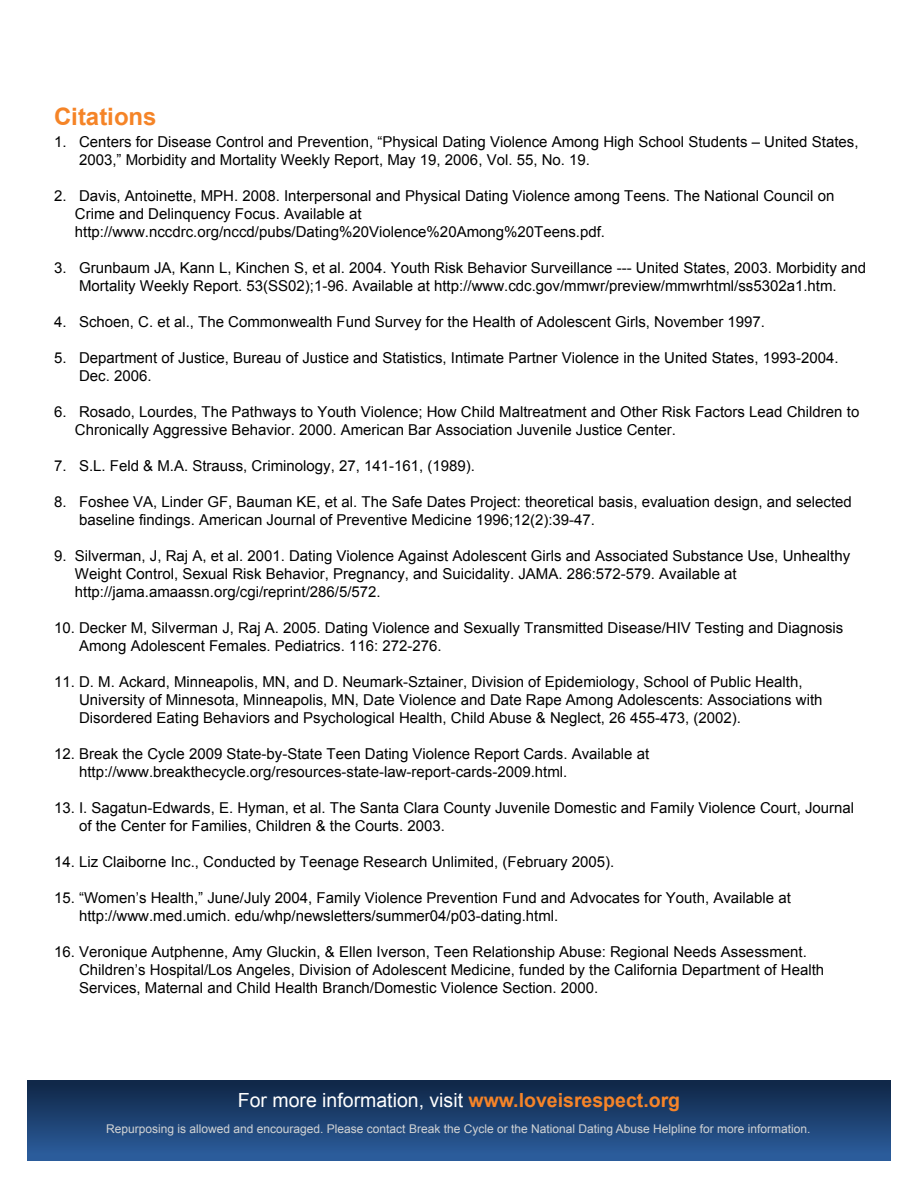
<style>
.page{position:relative;width:918px;height:1188px;background:#fff}
.page>*{position:absolute;margin:0;border:0;box-sizing:border-box;transform-origin:0 0}
.t1{font:700 24px "Arial";color:#f58427}
.t2{font:19.5px "Arial";color:#fff}
.t3{font:15px/18px "Arial";color:#000}
.t4{font:12px "Arial";color:#d1d3d4}
.s1{font-weight:700;color:#f68428}
</style>
<div class="page">
<div style="left:27px;top:1080px;width:864px;height:81px;background:linear-gradient(to bottom,#0e2544,#2d60a1)"></div>
<h1 class="t1" style="left:54px;top:101px;width:104px">Citations</h1>
<p class="t3" style="left:79px;top:133px;width:781px;text-indent:-25px">1. Centers for Disease Control and Prevention, “Physical Dating Violence Among High School Students – United States,<br>2003,” Morbidity and Mortality Weekly Report, May 19, 2006, Vol. 55, No. 19.</p>
<p class="t3" style="left:75px;top:187px;width:761px;text-indent:-21px">2. Davis, Antoinette, MPH. 2008. Interpersonal and Physical Dating Violence among Teens. The National Council on<br>Crime and Delinquency Focus. Available at http://www.nccdrc.org/nccd/pubs/Dating%20Violence%20Among%20Teens.pdf.</p>
<p class="t3" style="left:54px;top:259px;width:814px;text-align:center">3. Grunbaum JA, Kann L, Kinchen S, et al. 2004. Youth Risk Behavior Surveillance --- United States, 2003. Morbidity and<br>Mortality Weekly Report. 53(SS02);1-96. Available at http://www.cdc.gov/mmwr/preview/mmwrhtml/ss5302a1.htm.</p>
<p class="t3" style="left:54px;top:313px;width:713px">4. Schoen, C. et al., The Commonwealth Fund Survey for the Health of Adolescent Girls, November 1997.</p>
<p class="t3" style="left:79px;top:349px;width:761px;text-indent:-25px">5. Department of Justice, Bureau of Justice and Statistics, Intimate Partner Violence in the United States, 1993-2004.<br>Dec. 2006.</p>
<p class="t3" style="left:75px;top:403px;width:786px;text-indent:-21px">6. Rosado, Lourdes, The Pathways to Youth Violence; How Child Maltreatment and Other Risk Factors Lead Children to<br>Chronically Aggressive Behavior. 2000. American Bar Association Juvenile Justice Center.</p>
<p class="t3" style="left:54px;top:457px;width:423px">7. S.L. Feld &amp; M.A. Strauss, Criminology, 27, 141-161, (1989).</p>
<p class="t3" style="left:79px;top:493px;width:774px;text-indent:-25px">8. Foshee VA, Linder GF, Bauman KE, et al. The Safe Dates Project: theoretical basis, evaluation design, and selected baseline findings. American Journal of Preventive Medicine 1996;12(2):39-47.</p>
<p class="t3" style="left:75px;top:547px;width:777px;text-indent:-21px">9. Silverman, J, Raj A, et al. 2001. Dating Violence Against Adolescent Girls and Associated Substance Use, Unhealthy<br>Weight Control, Sexual Risk Behavior, Pregnancy, and Suicidality. JAMA. 286:572-579. Available at http://jama.amaassn.org/cgi/reprint/286/5/572.</p>
<p class="t3" style="left:79px;top:619px;width:766px;text-indent:-25px">10. Decker M, Silverman J, Raj A. 2005. Dating Violence and Sexually Transmitted Disease/HIV Testing and Diagnosis<br>Among Adolescent Females. Pediatrics. 116: 272-276.</p>
<p class="t3" style="left:79px;top:673px;width:745px;text-indent:-25px">11. D. M. Ackard, Minneapolis, MN, and D. Neumark-Sztainer, Division of Epidemiology, School of Public Health,<br>University of Minnesota, Minneapolis, MN, Date Violence and Date Rape Among Adolescents: Associations with<br>Disordered Eating Behaviors and Psychological Health, Child Abuse &amp; Neglect, 26 455-473, (2002).</p>
<p class="t3" style="left:79px;top:745px;width:572px;text-indent:-25px">12. Break the Cycle 2009 State-by-State Teen Dating Violence Report Cards. Available at http://www.breakthecycle.org/resources-state-law-report-cards-2009.html.</p>
<p class="t3" style="left:79px;top:799px;width:777px;text-indent:-25px">13. I. Sagatun-Edwards, E. Hyman, et al. The Santa Clara County Juvenile Domestic and Family Violence Court, Journal of the Center for Families, Children &amp; the Courts. 2003.</p>
<p class="t3" style="left:54px;top:853px;width:562px">14. Liz Claiborne Inc., Conducted by Teenage Research Unlimited, (February 2005).</p>
<p class="t3" style="left:79px;top:889px;width:713px;text-indent:-25px">15. “Women’s Health,” June/July 2004, Family Violence Prevention Fund and Advocates for Youth, Available at http://www.med.umich. edu/whp/newsletters/summer04/p03-dating.html.</p>
<p class="t3" style="left:79px;top:943px;width:747px;text-indent:-25px">16. Veronique Autphenne, Amy Gluckin, &amp; Ellen Iverson, Teen Relationship Abuse: Regional Needs Assessment.<br>Children’s Hospital/Los Angeles, Division of Adolescent Medicine, funded by the California Department of Health<br>Services, Maternal and Child Health Branch/Domestic Violence Section. 2000.</p>
<h2 class="t2" style="left:238px;top:1087px;width:444px">For more information, visit <span class="s1">www.loveisrespect.org</span></h2>
<p class="t4" style="left:106px;top:1121px;width:706px">Repurposing is allowed and encouraged. Please contact Break the Cycle or the National Dating Abuse Helpline for more information.</p>
</div>
